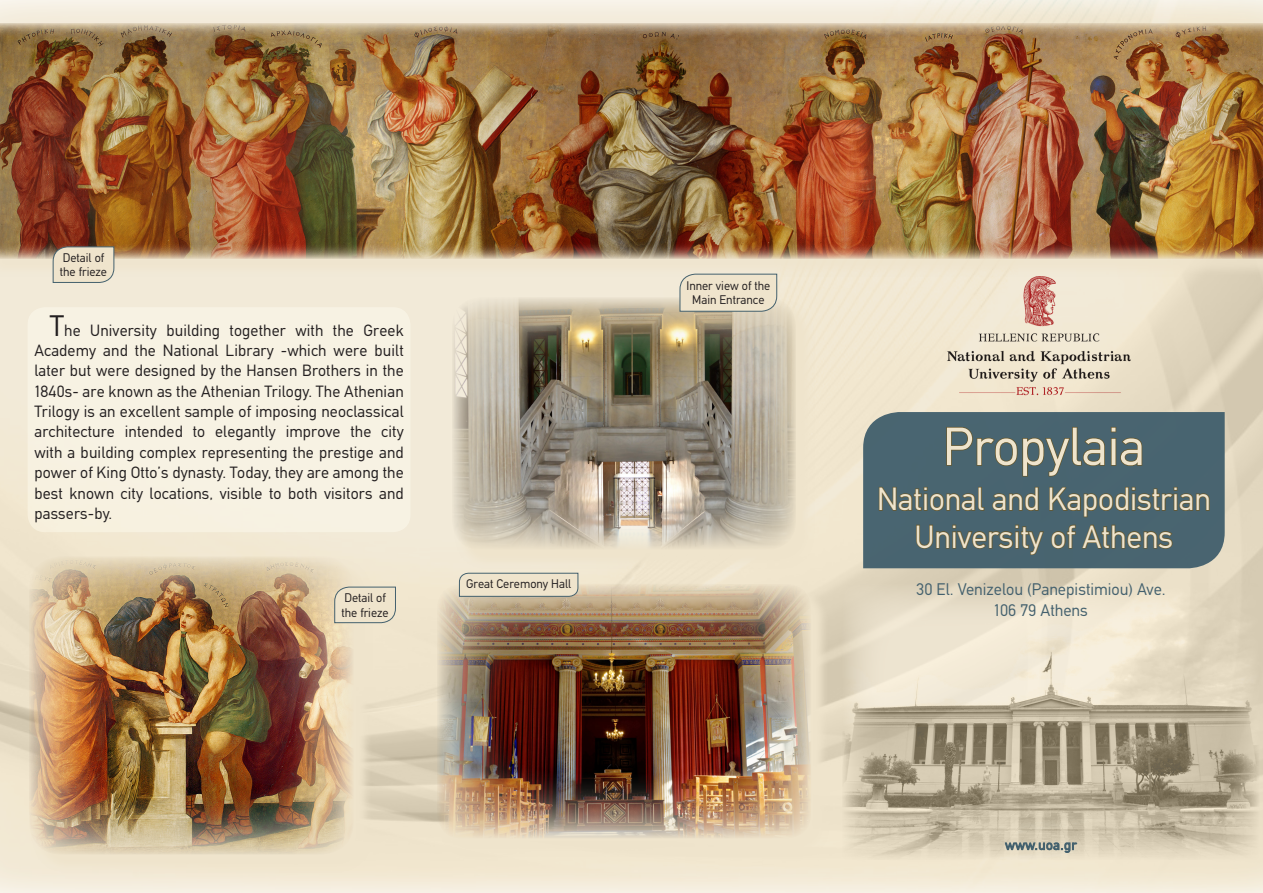
<style>
.page{position:relative;width:1263px;height:893px;background:#fff}
.page>*{position:absolute;margin:0;border:0;box-sizing:border-box;transform-origin:0 0}
.t1{font:52.5px "CF Din";color:#efe4cc}
.t2{font:31.5px "CF Din";color:#efe4cc}
.t3{font:16.5px "CF Din";color:#44616e}
.t4{font:16.05px/20.4px "CF Din";letter-spacing:.01em;color:#231f20;text-align:justify}
.t5{font:13.5px "CF Din";letter-spacing:.04em;color:#44616e}
.t6{font:12.3px "CF Din";color:#231f20}
.s1{font-size:29.1px}
</style>
<div class="page">
<div style="left:863px;top:412px;width:362px;height:156px;background:#496470"></div>
<div style="left:454px;top:299px;width:360px;height:270px;background:#efe4cc"></div>
<img style="left:452px;top:297px;width:344px;height:253px">
<img style="left:938px;top:277px;width:206px;height:124px">
<img style="left:842px;top:583px;width:417px;height:277px">
<div style="left:0;top:25px;width:1263px;height:252px;background:#efe4cc"></div>
<img style="left:0;top:23px;width:1263px;height:236px">
<svg style="left:945px;top:426px;width:198px;height:51px"></svg>
<svg style="left:878px;top:486px;width:332px;height:70px"></svg>
<svg style="left:52px;top:246px;width:63px;height:37px"></svg>
<div style="left:28px;top:307px;width:382px;height:225px;background:#f7f2e3;border-radius:17px"></div>
<svg style="left:1005px;top:842px;width:72px;height:11px"></svg>
<svg style="left:679px;top:273px;width:98px;height:39px"></svg>
<div style="left:31px;top:558px;width:341px;height:315px;background:#efe4cc"></div>
<img style="left:29px;top:556px;width:325px;height:299px">
<svg style="left:334px;top:586px;width:62px;height:37px"></svg>
<div style="left:439px;top:586px;width:391px;height:271px;background:#efe4cc"></div>
<img style="left:437px;top:584px;width:374px;height:255px">
<svg style="left:459px;top:572px;width:120px;height:25px"></svg>
<p class="t6" style="left:63px;top:251px;width:43px">Detail of</p>
<p class="t6" style="left:60px;top:265px;width:49px">the frieze</p>
<p class="t4" style="left:34px;top:320px;width:371px;text-indent:16px"><span class="s1">Τ</span>he University building together with the Greek Academy and the National Library -which were built later but were designed by the Hansen Brothers in the 1840s- are known as the Athenian Trilogy. The Athenian Trilogy is an excellent sample of imposing neoclassical architecture intended to elegantly improve the city with a building complex representing the prestige and power of King Otto’s dynasty. Today, they are among the best known city locations, visible to both visitors and passers-by.</p>
<p class="t6" style="left:344px;top:591px;width:43px">Detail of</p>
<p class="t6" style="left:341px;top:606px;width:49px">the frieze</p>
<p class="t6" style="left:466px;top:577px;width:107px">Great Ceremony Hall</p>
<p class="t6" style="left:686px;top:279px;width:85px">Inner view of the</p>
<p class="t6" style="left:692px;top:293px;width:74px">Main Entrance</p>
<p class="t1" style="left:943px;top:418px;width:204px">Propylaia</p>
<p class="t2" style="left:877px;top:482px;width:335px">National and Kapodistrian</p>
<p class="t2" style="left:915px;top:520px;width:260px">University of Athens</p>
<p class="t3" style="left:916px;top:580px;width:251px">30 El. Venizelou (Panepistimiou) Ave.</p>
<p class="t3" style="left:994px;top:601px;width:95px">106 79 Athens</p>
<p class="t5" style="left:1005px;top:837px;width:73px">www.uoa.gr</p>
</div>
